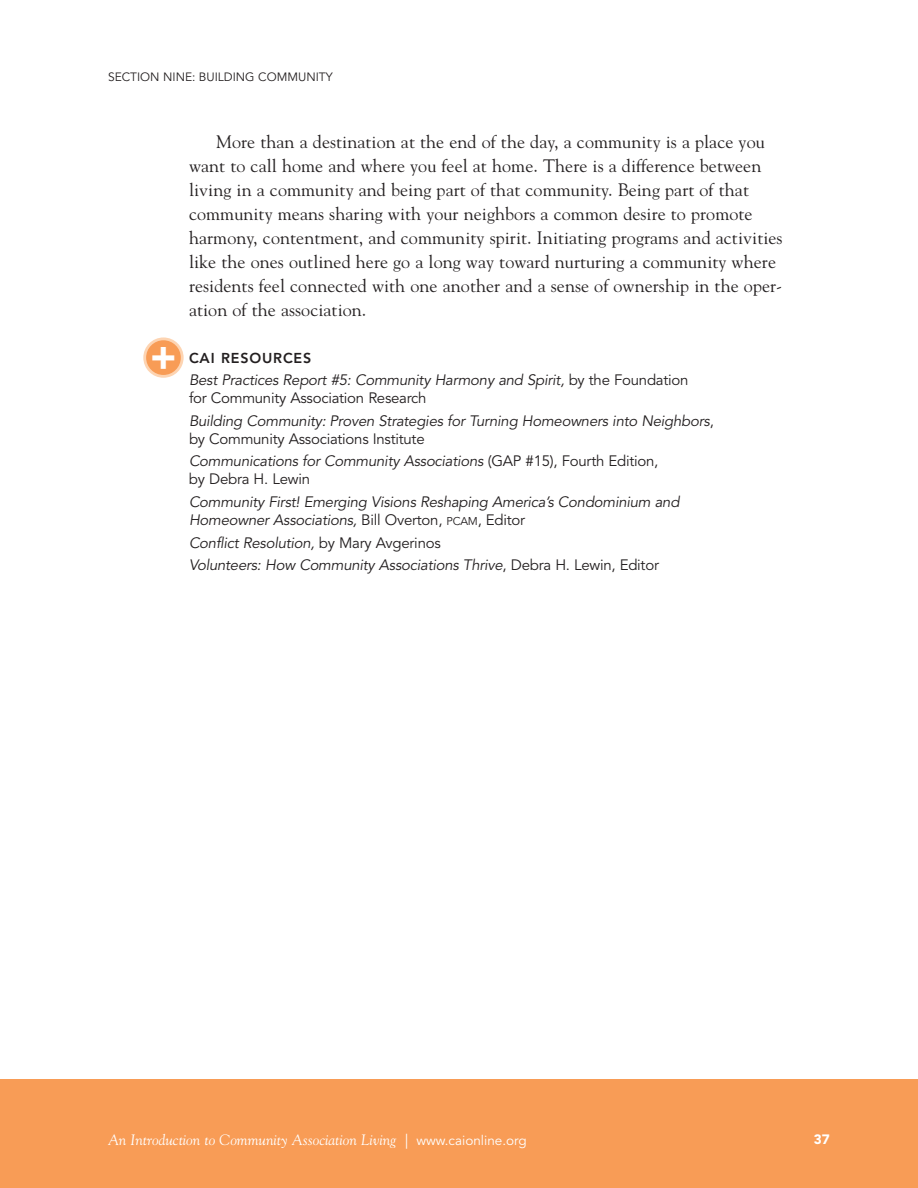
<style>
.page{position:relative;width:918px;height:1188px;background:#fff}
.page>*{position:absolute;margin:0;border:0;box-sizing:border-box;transform-origin:0 0}
.t1{font:900 39.9px "Avenir";color:#fff}
.t2{font:18px/24px "Goudy";letter-spacing:.005em;color:#231f20}
.t3{font:italic 15px/18px "Avenir";letter-spacing:-.015em;color:#231f20}
.t4{font:italic 15px "Goudy";color:#fff}
.t5{font:800 14.25px "Avenir";letter-spacing:.06em;color:#231f20}
.t6{font:900 13.5px "Avenir";color:#fff}
.t7{font:12px "Avenir";color:#231f20}
.s1{font-style:normal}
.s2{font-style:normal;font-size:11.25px}
.s3{font-family:"Adobe Garamond"}
.s4{font-family:"Avenir";font-style:normal;font-size:13.5px}
</style>
<div class="page">
<div style="left:0;top:1080px;width:918px;height:108px;background:#f89c56"></div>
<div style="left:145px;top:339px;width:37px;height:37px;background:#f89c56;border-radius:50%"></div>
<div style="left:143px;top:337px;width:41px;height:41px;border:3px solid #fdd4b2;border-radius:50%"></div>
<p class="t7" style="left:108px;top:72px;width:226px">SECTION NINE: BUILDING COMMUNITY</p>
<h1 class="t1" style="left:150px;top:340px;width:28px">+</h1>
<p class="t2" style="left:189px;top:130px;width:595px;text-indent:27px">More than a destination at the end of the day, a community is a place you want to call home and where you feel at home. There is a difference between living in a community and being part of that community. Being part of that community means sharing with your neighbors a common desire to promote harmony, contentment, and community spirit. Initiating programs and activities like the ones outlined here go a long way toward nurturing a community where residents feel connected with one another and a sense of ownership in the oper&shy;ation of the association.</p>
<p class="t5" style="left:189px;top:352px;width:124px">CAI RESOURCES</p>
<p class="t3" style="left:189px;top:372px;width:501px">Best Practices Report #5: Community Harmony and Spirit, <span class="s1">by the Foundation for Community Association Research</span></p>
<p class="t3" style="left:189px;top:413px;width:527px">Building Community: Proven Strategies for Turning Homeowners into Neighbors<span class="s1">, by Community Associations Institute</span></p>
<p class="t3" style="left:189px;top:454px;width:471px">Communications for Community Associations <span class="s1">(GAP #15), Fourth Edition, by Debra H. Lewin</span></p>
<p class="t3" style="left:189px;top:494px;width:492px">Community First! Emerging Visions Reshaping America’s Condominium and<br>Homeowner Associations, <span class="s1">Bill Overton,</span> <span class="s2">PCAM</span><span class="s1">, Editor</span></p>
<p class="t3" style="left:189px;top:532px;width:472px;line-height:22.5px">Conflict Resolution, <span class="s1">by Mary Avgerinos<br></span>Volunteers: How Community Associations Thrive<span class="s1">, Debra H. Lewin, Editor</span></p>
<p class="t4" style="left:108px;top:1131px;width:420px">An Introduction to Community Association Living <span class="s3">|</span> <span class="s4">www.caionline.org</span></p>
<p class="t6" style="left:814px;top:1134px;width:17px">37</p>
</div>
